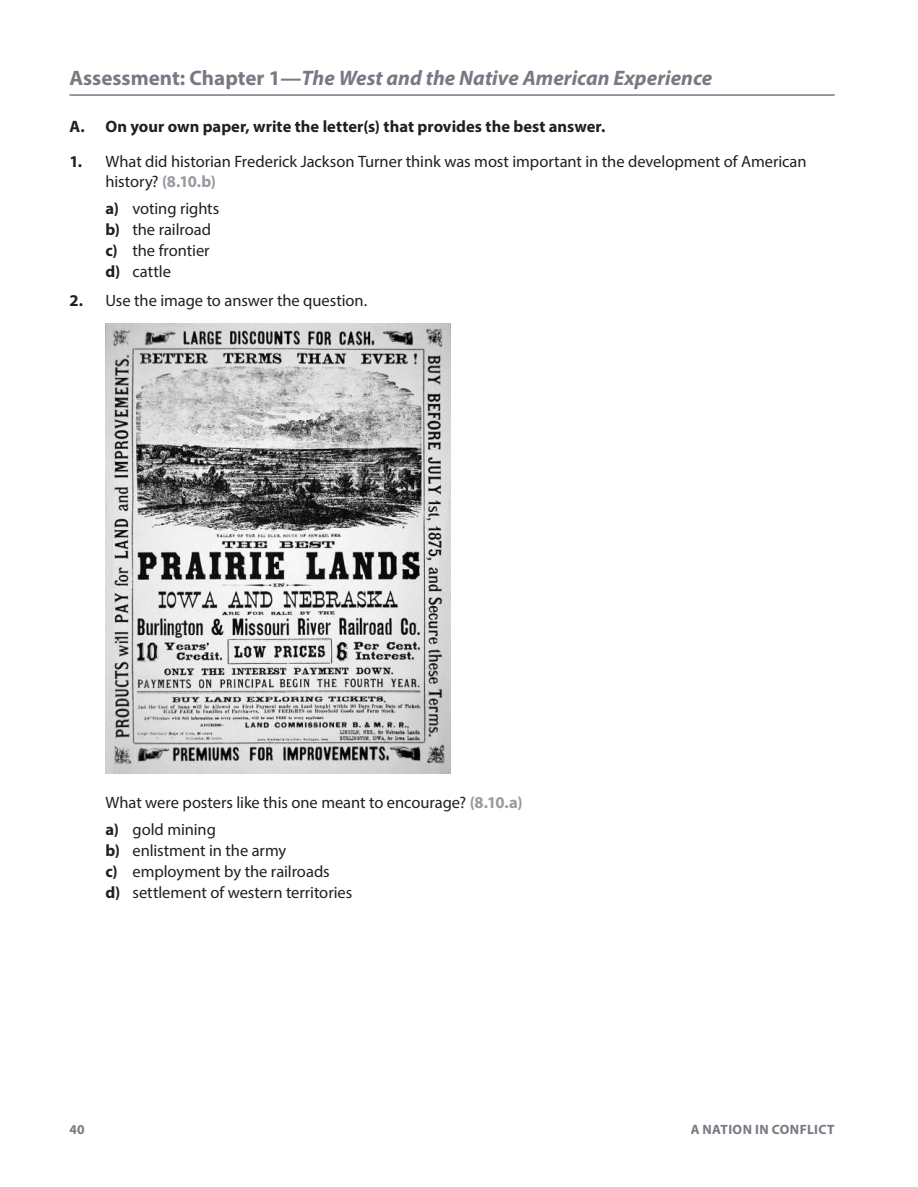
<style>
.page{position:relative;width:918px;height:1187px;background:#fff}
.page>*{position:absolute;margin:0;border:0;box-sizing:border-box;transform-origin:0 0}
.t1{font:italic 700 21px "Myriad Pro";color:#797984}
.t2{font:16.5px/21px "Myriad Pro";letter-spacing:-.005em;color:#231f20}
.t3{font:700 16.5px "Myriad Pro";letter-spacing:.005em;color:#231f20}
.t4{font:700 13.5px "Myriad Pro";letter-spacing:.03em;color:#797984}
.s1{font-style:normal}
.s2{font-weight:700}
.s3{font-weight:700;color:#9a98a1}
</style>
<div class="page">
<hr style="left:69px;top:94px;width:765px;height:2px;background:#797984">
<img style="left:105px;top:324px;width:345px;height:449px">
<p class="t1" style="left:69px;top:64px;width:644px"><span class="s1">Assessment: Chapter 1—</span>The West and the Native American Experience</p>
<p class="t3" style="left:69px;top:116px;width:537px">A. On your own paper, write the letter(s) that provides the best answer.</p>
<p class="t2" style="left:105px;top:151px;width:702px;line-height:19.8px;text-indent:-36px"><span class="s2">1.</span> What did historian Frederick Jackson Turner think was most important in the development of American history? <span class="s3">(8.10.b)</span></p>
<p class="t2" style="left:105px;top:197px;width:115px"><span class="s2">a)</span> voting rights <span class="s2">b)</span> the railroad <span class="s2">c)</span> the frontier <span class="s2">d)</span> cattle</p>
<p class="t2" style="left:69px;top:289px;width:299px"><span class="s2">2.</span> Use the image to answer the question.</p>
<p class="t2" style="left:105px;top:788px;width:418px;line-height:27px">What were posters like this one meant to encourage? <span class="s3">(8.10.a) </span><span class="s2">a)</span> gold mining</p>
<p class="t2" style="left:105px;top:839px;width:248px"><span class="s2">b)</span> enlistment in the army<br><span class="s2">c)</span> employment by the railroads<br><span class="s2">d)</span> settlement of western territories</p>
<p class="t4" style="left:69px;top:1119px;width:17px">40</p>
<p class="t4" style="left:690px;top:1119px;width:145px">A NATION IN CONFLICT</p>
</div>
